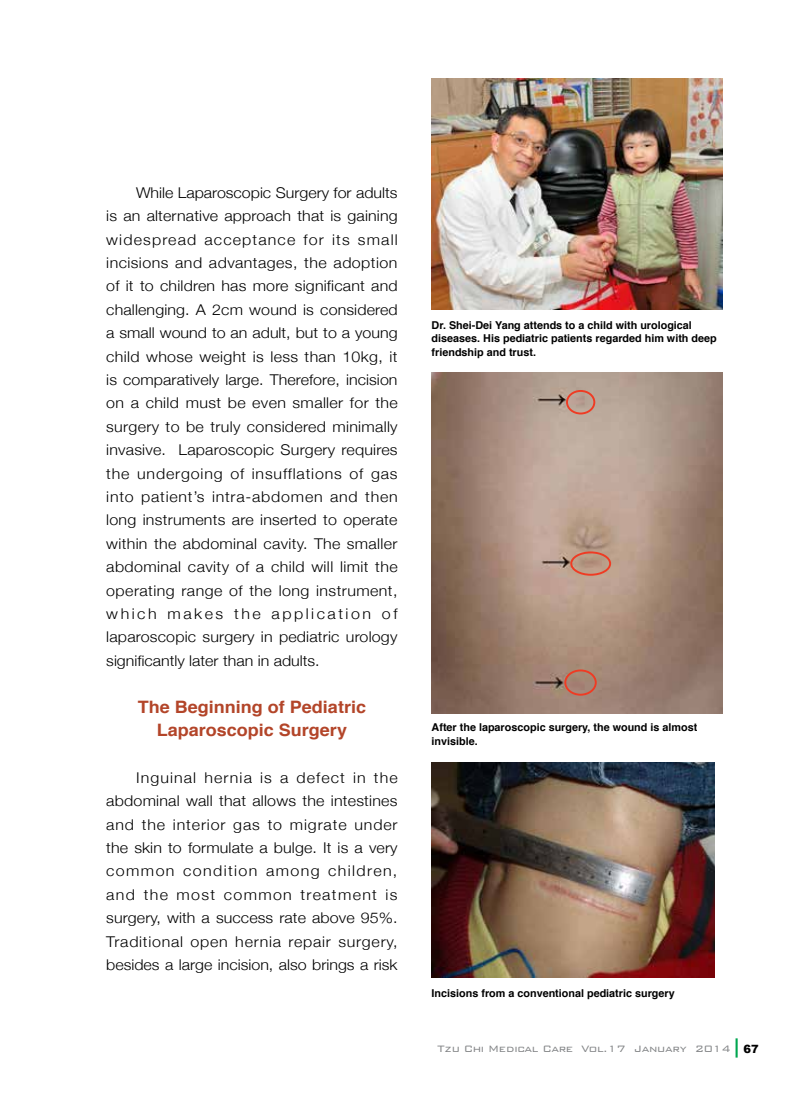
<style>
.page{position:relative;width:808px;height:1106px;background:#fff}
.page>*{position:absolute;margin:0;border:0;box-sizing:border-box;transform-origin:0 0}
.t1{font:700 17.1px/23.4px "Helvetica";color:#b34529;text-align:center;scale:1.05 1}
.t2{font:300 14.85px/23.4px "Helvetica Neue";color:#000;text-align:justify;scale:1.08 1}
.t3{font:300 12.3px "Bank Gothic BT";letter-spacing:-.03em;color:#828486}
.t4{font:700 10.8px/13.5px "Helvetica";color:#000}
</style>
<div class="page">
<img style="left:432px;top:762px;width:282px;height:215px">
<img style="left:432px;top:372px;width:291px;height:342px">
<div style="left:570px;top:551px;width:41px;height:24px;border:2px solid #ef3b23;border-radius:50%"></div>
<div style="left:564px;top:669px;width:33px;height:26px;border:2px solid #ef3b23;border-radius:50%"></div>
<div style="left:566px;top:390px;width:29px;height:24px;border:2px solid #ef3b23;border-radius:50%"></div>
<img style="left:432px;top:78px;width:291px;height:232px">
<hr style="left:735px;top:1038px;width:3px;height:19px;background:#00a650">
<p class="t2" style="left:106px;top:180px;width:271px;text-indent:30px">While Laparoscopic Surgery for adults is an alternative approach that is gaining widespread acceptance for its small incisions and advantages, the adoption of it to children has more significant and challenging. A 2cm wound is considered a small wound to an adult, but to a young child whose weight is less than 10kg, it is comparatively large. Therefore, incision on a child must be even smaller for the surgery to be truly considered minimally invasive. Laparoscopic Surgery requires the undergoing of insufflations of gas into patient’s intra-abdomen and then long instruments are inserted to operate within the abdominal cavity. The smaller abdominal cavity of a child will limit the operating range of the long instrument, which makes the application of laparoscopic surgery in pediatric urology significantly later than in adults.</p>
<p class="t1" style="left:138px;top:695px;width:219px">The Beginning of Pediatric<br>Laparoscopic Surgery</p>
<p class="t2" style="left:106px;top:765px;width:271px;text-indent:30px">Inguinal hernia is a defect in the abdominal wall that allows the intestines and the interior gas to migrate under the skin to formulate a bulge. It is a very common condition among children, and the most common treatment is surgery, with a success rate above 95%.<br>Traditional open hernia repair surgery, besides a large incision, also brings a risk</p>
<p class="t4" style="left:432px;top:318px;width:287px">Dr. Shei-Dei Yang attends to a child with urological diseases. His pediatric patients regarded him with deep friendship and trust.</p>
<p class="t4" style="left:432px;top:721px;width:267px">After the laparoscopic surgery, the wound is almost invisible.</p>
<p class="t4" style="left:432px;top:986px;width:245px">Incisions from a conventional pediatric surgery</p>
<p class="t3" style="left:438px;top:1041px;width:323px">Tzu Chi Medical Care Vol.17 January 2014 <sub>67</sub></p>
</div>
